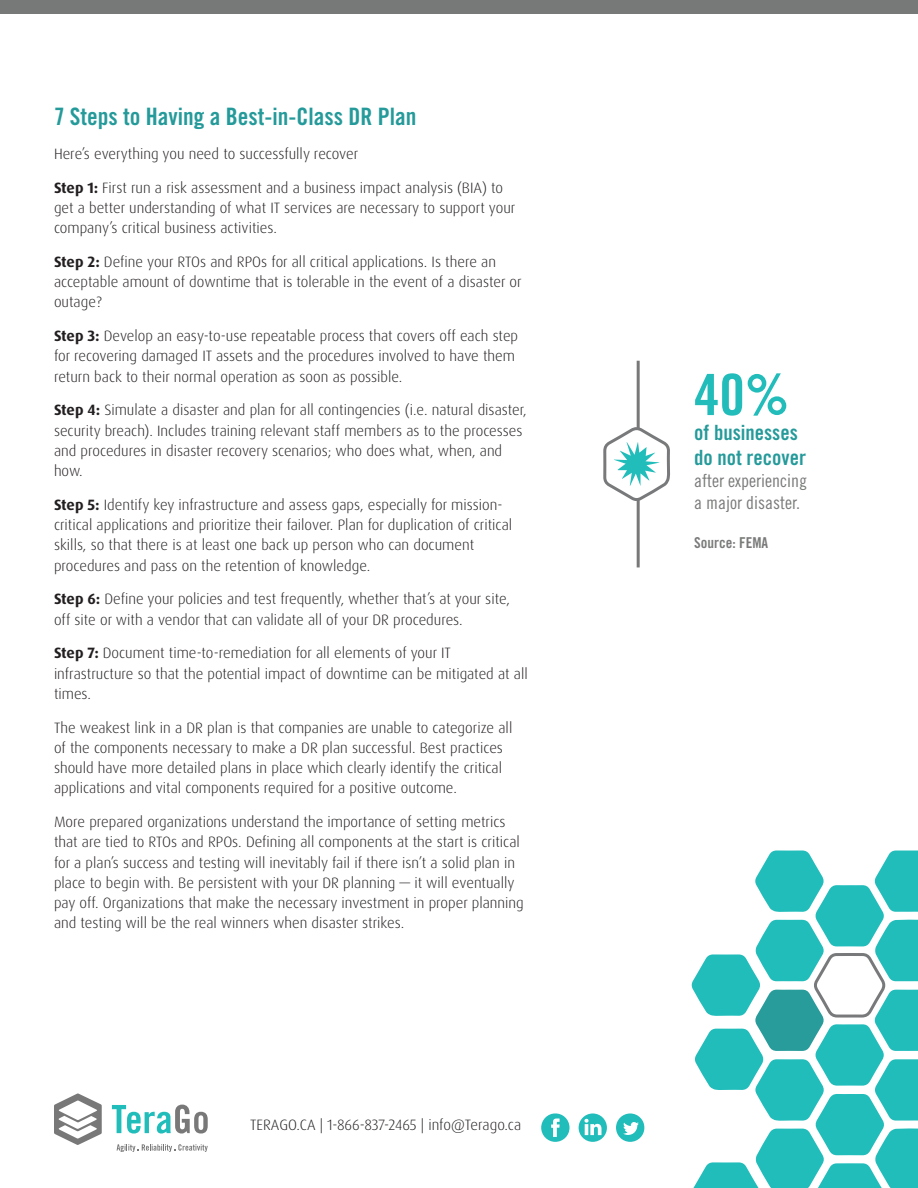
<style>
.page{position:relative;width:918px;height:1188px;background:#fff}
.page>*{position:absolute;margin:0;border:0;box-sizing:border-box;transform-origin:0 0}
.t1{font:57px "Trade Gothic Bold Cond Twenty";color:#22bcba}
.Body{font:24px "Trade Gothic Bold Cond Twenty";color:#259a9a}
.t2{font:21px/25.2px "Trade Gothic Bold Cond Twenty";color:#259a9a}
.t3{font:18px/21.6px "Trade Gothic Cond Eighteen";color:#797b79}
.Body-2{font:300 15px/20.2px "Dax Pro";color:#231f20}
.t4{font:15px "Trade Gothic Bold Cond Twenty";color:#797b79}
.s1{font-weight:700}
</style>
<div class="page">
<svg style="left:616px;top:1113px;width:29px;height:29px"></svg>
<svg style="left:579px;top:1113px;width:28px;height:29px"></svg>
<svg style="left:541px;top:1113px;width:29px;height:29px"></svg>
<svg style="left:112px;top:1105px;width:96px;height:29px"></svg>
<svg style="left:54px;top:1093px;width:48px;height:52px"></svg>
<svg style="left:117px;top:1144px;width:91px;height:8px"></svg>
<svg style="left:691px;top:850px;width:227px;height:338px"></svg>
<div style="left:0;top:0;width:918px;height:14px;background:#777978"></div>
<hr style="left:637px;top:361px;width:3px;height:206px;background:#787879">
<svg style="left:603px;top:424px;width:67px;height:80px"></svg>
<p class="Body" style="left:54px;top:102px;width:364px">7 Steps to Having a Best-in-Class DR Plan</p>
<p class="Body-2" style="left:54px;top:143px;width:306px">Here’s everything you need to successfully recover</p>
<p class="Body-2" style="left:54px;top:177px;width:463px"><span class="s1">Step 1:</span> First run a risk assessment and a business impact analysis (BIA) to get a better understanding of what IT services are necessary to support your company’s critical business activities.</p>
<p class="Body-2" style="left:54px;top:251px;width:469px"><span class="s1">Step 2:</span> Define your RTOs and RPOs for all critical applications. Is there an acceptable amount of downtime that is tolerable in the event of a disaster or outage?</p>
<p class="Body-2" style="left:54px;top:326px;width:466px"><span class="s1">Step 3:</span> Develop an easy-to-use repeatable process that covers off each step for recovering damaged IT assets and the procedures involved to have them return back to their normal operation as soon as possible.</p>
<p class="Body-2" style="left:54px;top:400px;width:474px"><span class="s1">Step 4:</span> Simulate a disaster and plan for all contingencies (i.e. natural disaster, security breach). Includes training relevant staff members as to the processes and procedures in disaster recovery scenarios; who does what, when, and how.</p>
<p class="Body-2" style="left:54px;top:494px;width:460px"><span class="s1">Step 5:</span> Identify key infrastructure and assess gaps, especially for mission&shy;critical applications and prioritize their failover. Plan for duplication of critical skills, so that there is at least one back up person who can document procedures and pass on the retention of knowledge.</p>
<p class="Body-2" style="left:54px;top:589px;width:458px"><span class="s1">Step 6:</span> Define your policies and test frequently, whether that’s at your site, off site or with a vendor that can validate all of your DR procedures.</p>
<p class="Body-2" style="left:54px;top:643px;width:475px"><span class="s1">Step 7:</span> Document time-to-remediation for all elements of your IT infrastructure so that the potential impact of downtime can be mitigated at all times.</p>
<p class="Body-2" style="left:54px;top:717px;width:460px">The weakest link in a DR plan is that companies are unable to categorize all of the components necessary to make a DR plan successful. Best practices should have more detailed plans in place which clearly identify the critical applications and vital components required for a positive outcome.</p>
<p class="Body-2" style="left:54px;top:812px;width:471px">More prepared organizations understand the importance of setting metrics that are tied to RTOs and RPOs. Defining all components at the start is critical for a plan’s success and testing will inevitably fail if there isn’t a solid plan in place to begin with. Be persistent with your DR planning — it will eventually pay off. Organizations that make the necessary investment in proper planning and testing will be the real winners when disaster strikes.</p>
<p class="Body-2" style="left:250px;top:1115px;width:273px">TERAGO.CA | 1-866-837-2465 | info@Terago.ca</p>
<p class="t1" style="left:694px;top:360px;width:96px">40%</p>
<p class="t2" style="left:694px;top:420px;width:113px">of businesses do not recover</p>
<p class="t3" style="left:694px;top:470px;width:114px">after experiencing a major disaster.</p>
<p class="t4" style="left:694px;top:534px;width:76px">Source: FEMA</p>
</div>
